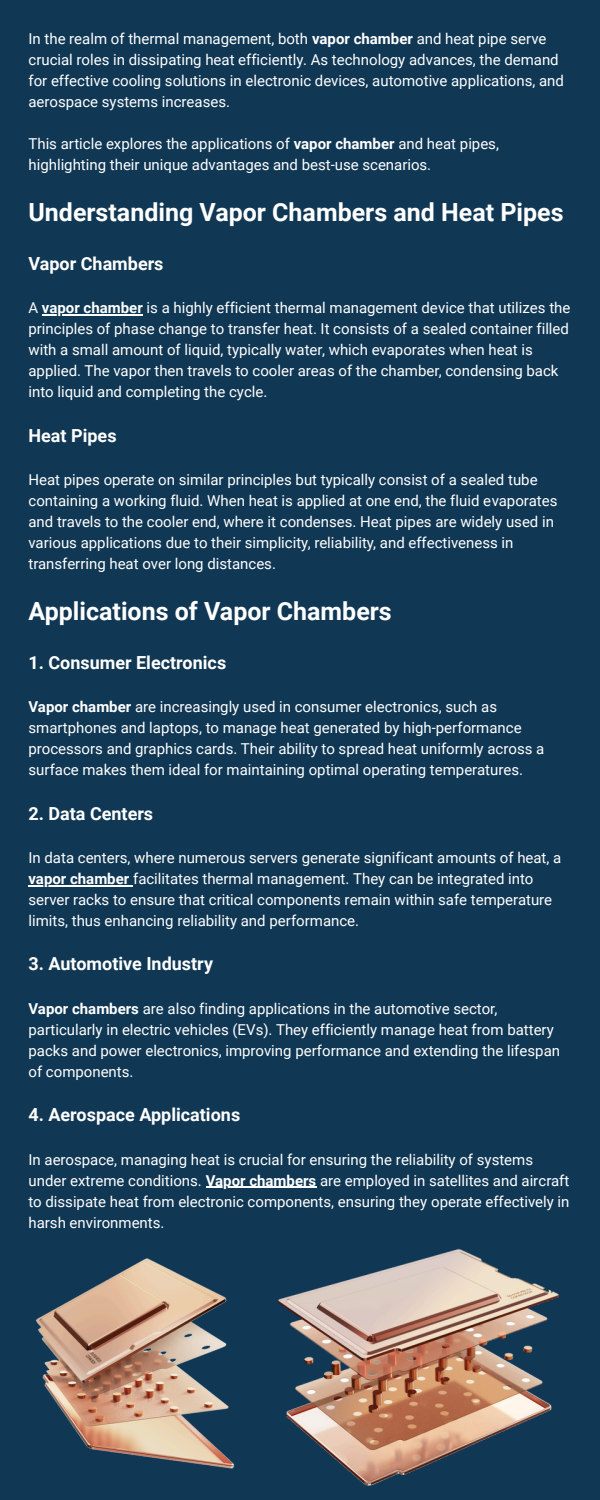
<style>
.page{position:relative;width:600px;height:1500px;background:#103754}
.page>*{position:absolute;margin:0;border:0;box-sizing:border-box;transform-origin:0 0}
.t1{font:700 25px "Roboto";color:#fff}
.t2{font:700 18px "Roboto";color:#fff}
.t3{font:15px/21px "Roboto";color:#fff}
.s1{font-weight:700}
</style>
<div class="page">
<hr style="left:42px;top:314px;width:101px;height:2px;background:#fff">
<hr style="left:28px;top:885px;width:101px;height:1px;background:#fff">
<hr style="left:206px;top:1186px;width:110px;height:2px;background:#fff">
<img style="left:278px;top:1248px;width:281px;height:238px">
<img style="left:35px;top:1258px;width:200px;height:211px">
<p class="t3" style="left:28px;top:29px;width:537px">In the realm of thermal management, both <span class="s1">vapor chamber</span> and heat pipe serve crucial roles in dissipating heat efficiently. As technology advances, the demand for effective cooling solutions in electronic devices, automotive applications, and aerospace systems increases.</p>
<p class="t3" style="left:28px;top:134px;width:472px">This article explores the applications of <span class="s1">vapor chamber</span> and heat pipes, highlighting their unique advantages and best-use scenarios.</p>
<h1 class="t1" style="left:28px;top:198px;width:537px">Understanding Vapor Chambers and Heat Pipes</h1>
<p class="t2" style="left:28px;top:253px;width:137px">Vapor Chambers</p>
<p class="t3" style="left:28px;top:298px;width:543px">A <span class="s1">vapor chamber</span> is a highly efficient thermal management device that utilizes the principles of phase change to transfer heat. It consists of a sealed container filled with a small amount of liquid, typically water, which evaporates when heat is applied. The vapor then travels to cooler areas of the chamber, condensing back into liquid and completing the cycle.</p>
<p class="t2" style="left:28px;top:425px;width:90px">Heat Pipes</p>
<p class="t3" style="left:28px;top:470px;width:530px">Heat pipes operate on similar principles but typically consist of a sealed tube containing a working fluid. When heat is applied at one end, the fluid evaporates and travels to the cooler end, where it condenses. Heat pipes are widely used in various applications due to their simplicity, reliability, and effectiveness in transferring heat over long distances.</p>
<h1 class="t1" style="left:28px;top:597px;width:365px">Applications of Vapor Chambers</h1>
<p class="t2" style="left:28px;top:652px;width:199px">1. Consumer Electronics</p>
<p class="t3" style="left:28px;top:697px;width:517px"><span class="s1">Vapor chamber</span> are increasingly used in consumer electronics, such as smartphones and laptops, to manage heat generated by high-performance processors and graphics cards. Their ability to spread heat uniformly across a surface makes them ideal for maintaining optimal operating temperatures.</p>
<p class="t2" style="left:28px;top:803px;width:126px">2. Data Centers</p>
<p class="t3" style="left:28px;top:848px;width:534px">In data centers, where numerous servers generate significant amounts of heat, a <span class="s1">vapor chamber</span> facilitates thermal management. They can be integrated into server racks to ensure that critical components remain within safe temperature limits, thus enhancing reliability and performance.</p>
<p class="t2" style="left:28px;top:954px;width:186px">3. Automotive Industry</p>
<p class="t3" style="left:28px;top:998px;width:533px"><span class="s1">Vapor chambers</span> are also finding applications in the automotive sector, particularly in electric vehicles (EVs). They efficiently manage heat from battery packs and power electronics, improving performance and extending the lifespan of components.</p>
<p class="t2" style="left:28px;top:1104px;width:213px">4. Aerospace Applications</p>
<p class="t3" style="left:28px;top:1149px;width:543px">In aerospace, managing heat is crucial for ensuring the reliability of systems under extreme conditions. <span class="s1">Vapor chambers</span> are employed in satellites and aircraft to dissipate heat from electronic components, ensuring they operate effectively in harsh environments.</p>
</div>
